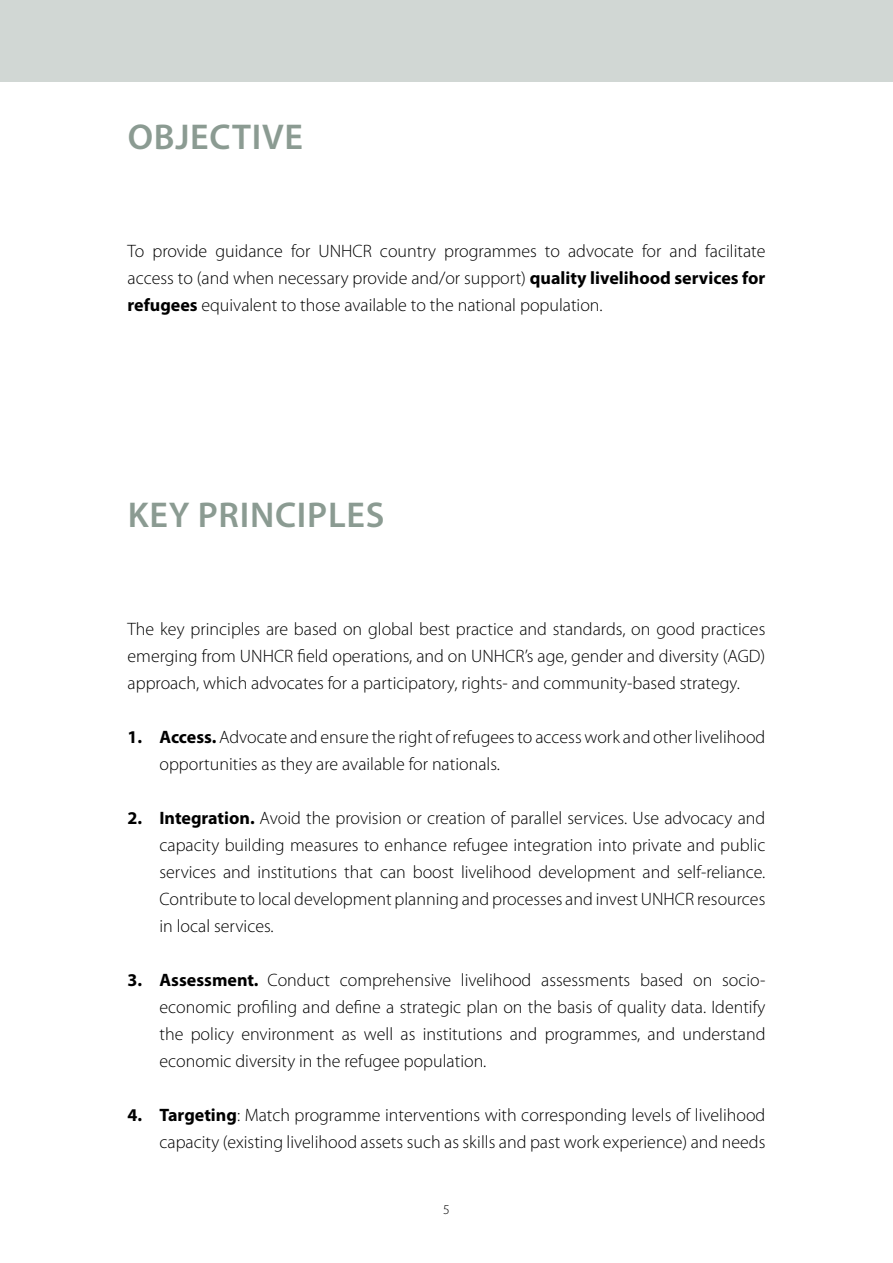
<style>
.page{position:relative;width:893px;height:1263px;background:#fff}
.page>*{position:absolute;margin:0;border:0;box-sizing:border-box;transform-origin:0 0}
.t1{font:600 36px "Myriad Pro";letter-spacing:.02em;color:#8b9b92}
.t2{font:300 18px/27px "Myriad Pro";color:#000;text-align:justify}
.t3{font:300 13.5px "Myriad Pro";color:#000}
.s1{font-weight:700}
</style>
<div class="page">
<div style="left:0;top:0;width:893px;height:81px;background:#d1d7d4"></div>
<h1 class="t1" style="left:128px;top:116px;width:141px">OBJECTIVE</h1>
<p class="t2" style="left:128px;top:237px;width:639px">To provide guidance for UNHCR country programmes to advocate for and facilitate access to (and when necessary provide and/or support) <span class="s1">quality livelihood services for refugees</span> equivalent to those available to the national population.</p>
<h1 class="t1" style="left:128px;top:494px;width:254px">KEY PRINCIPLES</h1>
<p class="t2" style="left:128px;top:615px;width:639px">The key principles are based on global best practice and standards, on good practices emerging from UNHCR field operations, and on UNHCR’s age, gender and diversity (AGD) approach, which advocates for a participatory, rights- and community-based strategy.</p>
<p class="t2" style="left:159px;top:723px;width:607px;text-indent:-32px"><span class="s1">1. Access.</span> Advocate and ensure the right of refugees to access work and other livelihood opportunities as they are available for nationals.</p>
<p class="t2" style="left:159px;top:804px;width:607px;text-indent:-32px"><span class="s1">2. Integration.</span> Avoid the provision or creation of parallel services. Use advocacy and capacity building measures to enhance refugee integration into private and public services and institutions that can boost livelihood development and self-reliance.<br>Contribute to local development planning and processes and invest UNHCR resources in local services.</p>
<p class="t2" style="left:159px;top:966px;width:607px;text-indent:-32px"><span class="s1">3. Assessment.</span> Conduct comprehensive livelihood assessments based on socio&shy;economic profiling and define a strategic plan on the basis of quality data. Identify the policy environment as well as institutions and programmes, and understand economic diversity in the refugee population.</p>
<p class="t2" style="left:128px;top:1101px;width:639px;text-align:right"><span class="s1">4. Targeting</span>: Match programme interventions with corresponding levels of livelihood capacity (existing livelihood assets such as skills and past work experience) and needs</p>
<p class="t3" style="left:443px;top:1202px;width:8px">5</p>
</div>
